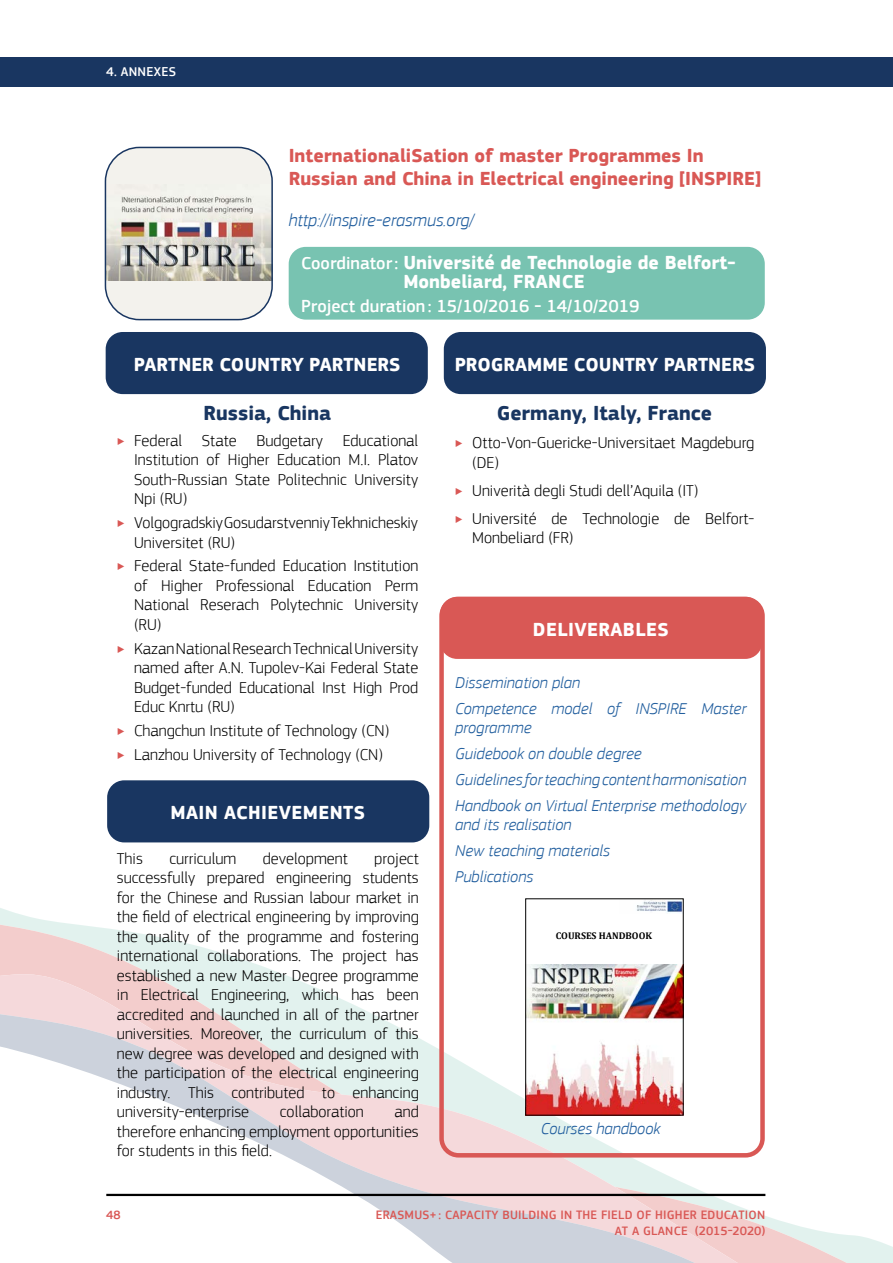
<style>
.page{position:relative;width:893px;height:1263px;background:#fff}
.page>*{position:absolute;margin:0;border:0;box-sizing:border-box;transform-origin:0 0}
.t1{font:700 21px "EC Square Sans Pro";color:#193661}
.t2{font:700 19.5px/19.5px "EC Square Sans Pro";color:#fff}
.t3{font:700 19.5px/22.5px "EC Square Sans Pro";color:#d95855}
.t4{font:700 19.5px "EC Square Sans Pro";letter-spacing:.02em;color:#fff}
.t5{font:500 18px "EC Square Sans Pro";color:#fff}
.t6{font:italic 300 18px "EC Square Sans Pro";color:#215e9e}
.t7{font:300 16.5px/19.5px "EC Square Sans Pro";color:#000;text-align:justify}
.t8{font:italic 300 16.5px/25.8px "EC Square Sans Pro";color:#215e9e}
.t9{font:500 13.35px "EC Square Sans Pro";letter-spacing:.02em;color:#fff}
.t10{font:500 12.6px/15.1px "EC Square Sans Pro";letter-spacing:.02em;color:#d95855;text-align:right}
.t11{font:700 9.75px "Cambria";color:#000}
.s1{font-weight:500;font-size:18px}
.s2{color:#d95855}
</style>
<div class="page">
<svg style="left:0;top:898px;width:684px;height:90px"></svg>
<svg style="left:0;top:988px;width:893px;height:275px"></svg>
<hr style="left:106px;top:1194px;width:659px;height:2px;background:#000">
<div style="left:0;top:57px;width:893px;height:30px;background:#193661"></div>
<div style="left:289px;top:247px;width:476px;height:73px;background:#78c3b1;border-radius:17px"></div>
<div style="left:106px;top:332px;width:322px;height:62px;background:#193661;border-radius:17px"></div>
<div style="left:444px;top:332px;width:322px;height:62px;background:#193661;border-radius:17px"></div>
<div style="left:107px;top:780px;width:322px;height:62px;background:#193661;border-radius:17px"></div>
<div style="left:105px;top:147px;width:167px;height:173px;background:#f3f2ed;border-radius:34px"></div>
<img style="left:108px;top:196px;width:162px;height:84px">
<div style="left:105px;top:147px;width:168px;height:173px;border:2px solid #193661;border-radius:34px"></div>
<div style="left:439px;top:597px;width:326px;height:560px;border:4px solid #d95855;border-radius:17px"></div>
<div style="left:440px;top:597px;width:322px;height:62px;background:#d95855;border-radius:17px"></div>
<div style="left:526px;top:899px;width:157px;height:216px;background:#fff"></div>
<img style="left:636px;top:900px;width:45px;height:13px">
<img style="left:527px;top:965px;width:154px;height:148px">
<p class="t9" style="left:106px;top:64px;width:71px">4. ANNEXES</p>
<p class="t3" style="left:289px;top:145px;width:474px">InternationaliSation of master Programmes In<br>Russian and China in Electrical engineering [INSPIRE]</p>
<p class="t6" style="left:289px;top:210px;width:187px">http://inspire-erasmus.org/</p>
<p class="t2" style="left:403px;top:253px;width:333px;text-indent:-102px"><span class="s1">Coordinator:</span> Université de Technologie de Belfort-<br>Monbeliard, FRANCE</p>
<p class="t5" style="left:301px;top:296px;width:340px">Project duration: 15/10/2016 - 14/10/2019</p>
<p class="t2" style="left:134px;top:355px;width:268px">PARTNER COUNTRY PARTNERS</p>
<p class="t1" style="left:204px;top:400px;width:129px">Russia, China</p>
<p class="t7" style="left:134px;top:431px;width:286px;text-indent:-18px"><span class="s2">‣</span> Federal State Budgetary Educational Institution of Higher Education M.I. Platov South-Russian State Politechnic University Npi (RU)</p>
<p class="t7" style="left:134px;top:513px;width:285px;text-indent:-18px"><span class="s2">‣</span> Volgogradskiy Gosudarstvenniy Tekhnicheskiy<br>Universitet (RU)</p>
<p class="t7" style="left:134px;top:556px;width:286px;text-indent:-18px"><span class="s2">‣</span> Federal State-funded Education Institution of Higher Professional Education Perm National Reserach Polytechnic University (RU)</p>
<p class="t7" style="left:134px;top:638px;width:286px;text-indent:-18px"><span class="s2">‣</span> Kazan National Research Technical University named after A.N. Tupolev-Kai Federal State Budget-funded Educational Inst High Prod Educ Knrtu (RU)</p>
<p class="t7" style="left:116px;top:719px;width:274px;line-height:23.7px"><span class="s2">‣</span> Changchun Institute of Technology (CN) <span class="s2">‣</span> Lanzhou University of Technology (CN)</p>
<p class="t4" style="left:170px;top:800px;width:196px">MAIN ACHIEVEMENTS</p>
<p class="t7" style="left:117px;top:848px;width:27px">This</p>
<p class="t7" style="left:169px;top:848px;width:68px">curriculum</p>
<p class="t7" style="left:263px;top:848px;width:87px">development</p>
<p class="t7" style="left:117px;top:848px;width:303px;text-indent:257px">project successfully prepared engineering students for the Chinese and Russian labour market in the field of electrical engineering by improving the quality of the programme and fostering international collaborations. The project has established a new Master Degree programme in Electrical Engineering, which has been accredited and launched in all of the partner universities. Moreover, the curriculum of this new degree was developed and designed with the participation of the electrical engineering industry. This contributed to enhancing university-enterprise</p>
<p class="t7" style="left:280px;top:1102px;width:85px">collaboration</p>
<p class="t7" style="left:117px;top:1102px;width:303px;text-indent:278px">and therefore enhancing employment opportunities for students in this field.</p>
<p class="t2" style="left:455px;top:355px;width:302px">PROGRAMME COUNTRY PARTNERS</p>
<p class="t1" style="left:497px;top:400px;width:217px">Germany, Italy, France</p>
<p class="t7" style="left:472px;top:433px;width:284px;text-indent:-18px"><span class="s2">‣</span> Otto-Von-Guericke-Universitaet Magdeburg (DE)</p>
<p class="t7" style="left:455px;top:476px;width:301px;line-height:28px"><span class="s2">‣</span> Univerità degli Studi dell’Aquila (IT)<br><span class="s2">‣</span> Université de Technologie de Belfort-</p>
<p class="t7" style="left:472px;top:528px;width:103px">Monbeliard (FR)</p>
<p class="t4" style="left:533px;top:617px;width:137px">DELIVERABLES</p>
<p class="t8" style="left:455px;top:669px;width:293px">Dissemination plan<br>Competence model of INSPIRE Master</p>
<p class="t8" style="left:455px;top:715px;width:293px">programme<br>Guidebook on double degree<br>Guidelines for teaching content harmonisation<br>Handbook on Virtual Enterprise methodology</p>
<p class="t8" style="left:455px;top:812px;width:156px">and its realisation<br>New teaching materials<br>Publications</p>
<p class="t11" style="left:556px;top:929px;width:98px">COURSES HANDBOOK</p>
<p class="t8" style="left:541px;top:1116px;width:121px">Courses handbook</p>
<p class="t10" style="left:106px;top:1208px;width:16px">48</p>
<p class="t10" style="left:376px;top:1208px;width:391px">ERASMUS+: CAPACITY BUILDING IN THE FIELD OF HIGHER EDUCATION<br>AT A GLANCE (2015-2020)</p>
</div>
